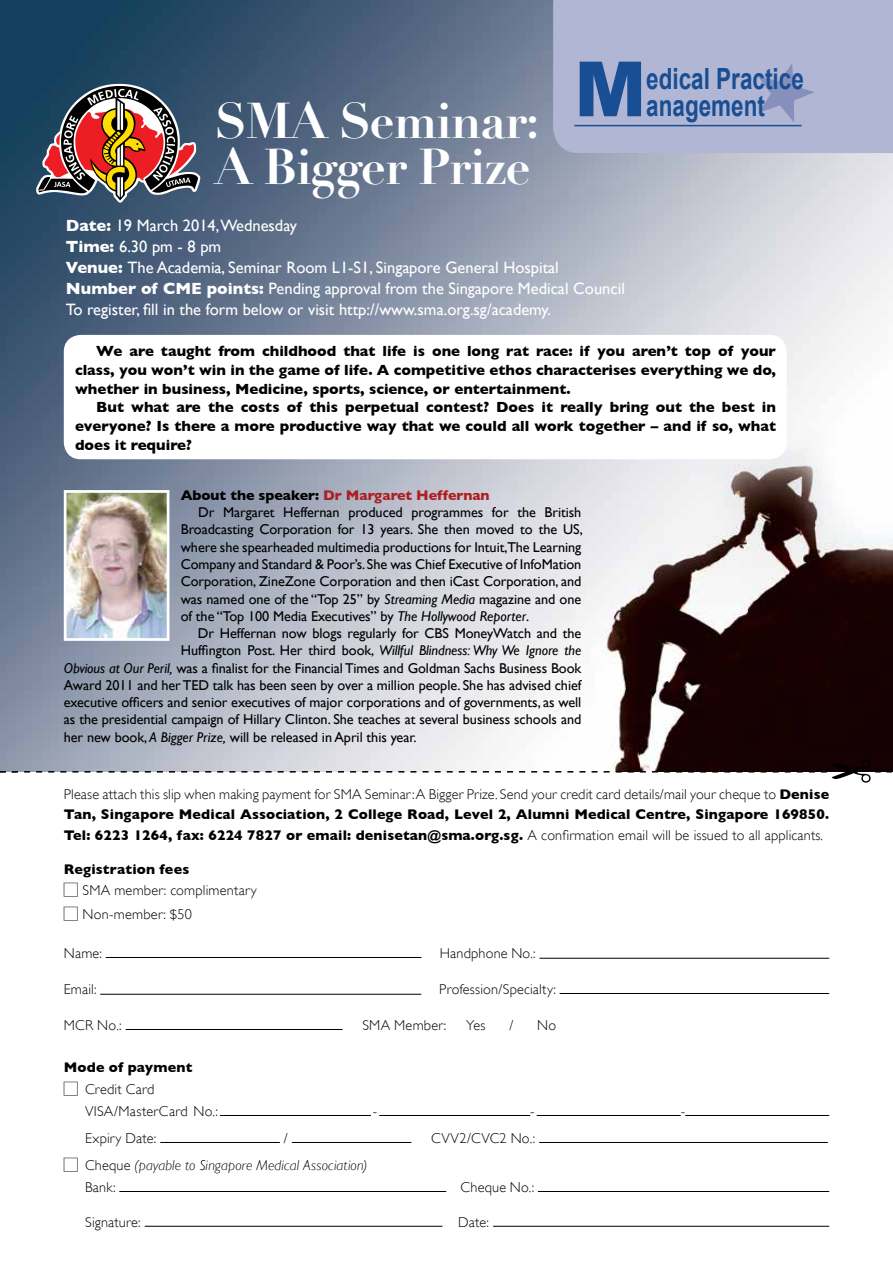
<style>
.page{position:relative;width:893px;height:1263px;background:#fff}
.page>*{position:absolute;margin:0;border:0;box-sizing:border-box;transform-origin:0 0}
.t1{font:900 76.35px "Arial";color:#174e94}
.t2{font:49.5px/46.5px "Didot LH Bold Os F";letter-spacing:-.025em;color:#fff}
.t3{font:700 29.25px/27px "Arial";color:#174e94;scale:.77 1}
.t4{font:16.5px/21px "Gill Sans";color:#fff}
.t5{font:700 15px/18.8px "Gill Sans";color:#000;text-align:justify}
.t6{font:14.25px "Gill Sans";letter-spacing:-.005em;color:#000}
.t7{font:300 14.25px/19.5px "Gill Sans";letter-spacing:.01em;color:#000}
.t8{font:700 14.25px/22px "Gill Sans";letter-spacing:.01em;color:#000}
.t9{font:italic 14.25px "Gill Sans";letter-spacing:-.005em;color:#000}
.t10{font:italic 300 14.25px/22px "Gill Sans";letter-spacing:.01em;color:#000}
.t11{font:700 14.25px "Gill Sans";letter-spacing:-.005em;color:#ac1f23}
.t12{font:300 14.25px "Gill Sans";letter-spacing:.03em;color:#000}
.s1{font-weight:700}
.s2{color:#000}
.s3{font-style:italic}
.s4{font-style:normal}
.s5{font-weight:300}
.s6{font-family:"Apple Gothic";font-weight:400}
.s7{font-family:"Apple Gothic";font-weight:400;font-style:normal}
</style>
<div class="page">
<hr style="left:106px;top:957px;width:315px;height:1px;background:#000">
<hr style="left:539px;top:958px;width:290px;height:1px;background:#000">
<hr style="left:100px;top:994px;width:321px;height:1px;background:#000">
<hr style="left:560px;top:993px;width:269px;height:1px;background:#000">
<hr style="left:126px;top:1029px;width:217px;height:1px;background:#000">
<img style="left:0;top:0;width:893px;height:759px">
<svg style="left:36px;top:84px;width:164px;height:119px;background:#745956"></svg>
<div style="left:553px;top:0;width:340px;height:153px;background:#b1b6d4"></div>
<svg style="left:757px;top:63px;width:58px;height:60px;background:#a2a9cc"></svg>
<hr style="left:574px;top:125px;width:227px;height:1px;background:#174e94">
<img style="left:68px;top:494px;width:97px;height:143px">
<div style="left:64px;top:490px;width:105px;height:151px;border:3px solid #fff"></div>
<div style="left:64px;top:335px;width:723px;height:124px;background:#fff;border-radius:17px"></div>
<hr style="left:220px;top:1115px;width:151px;height:1px;background:#000">
<hr style="left:379px;top:1115px;width:151px;height:1px;background:#000">
<hr style="left:537px;top:1115px;width:144px;height:1px;background:#000">
<hr style="left:685px;top:1115px;width:144px;height:1px;background:#000">
<hr style="left:160px;top:1142px;width:120px;height:1px;background:#000">
<hr style="left:292px;top:1142px;width:119px;height:1px;background:#000">
<hr style="left:539px;top:1142px;width:289px;height:1px;background:#000">
<hr style="left:119px;top:1191px;width:327px;height:1px;background:#000">
<hr style="left:538px;top:1191px;width:291px;height:1px;background:#000">
<hr style="left:145px;top:1226px;width:297px;height:1px;background:#000">
<hr style="left:493px;top:1226px;width:336px;height:1px;background:#000">
<svg style="left:0;top:759px;width:893px;height:24px"></svg>
<h2 class="t2" style="left:215px;top:98px;width:326px">SMA Seminar:<br>A Bigger Prize</h2>
<h1 class="t1" style="left:574px;top:47px;width:74px">M</h1>
<h3 class="t3" style="left:646px;top:65px;width:206px">edical Practice anagement</h3>
<p class="t4" style="left:66px;top:214px;width:560px"><span class="s1">Date:</span> 19 March 2014,Wednesday<br><span class="s1">Time:</span> 6.30 pm - 8 pm<br><span class="s1">Venue:</span> The Academia, Seminar Room L1-S1, Singapore General Hospital <span class="s1">Number of CME points:</span> Pending approval from the Singapore Medical Council To register, fill in the form below or visit http://www.sma.org.sg/academy.</p>
<p class="t5" style="left:75px;top:342px;width:702px;text-indent:21px">We are taught from childhood that life is one long rat race: if you aren’t top of your class, you won’t win in the game of life. A competitive ethos characterises everything we do, whether in business, Medicine, sports, science, or entertainment.</p>
<p class="t5" style="left:75px;top:398px;width:702px;text-indent:21px">But what are the costs of this perpetual contest? Does it really bring out the best in everyone? Is there a more productive way that we could all work together – and if so, what does it require?</p>
<p class="t11" style="left:181px;top:487px;width:310px"><span class="s2">About the speaker:</span> Dr Margaret Heffernan</p>
<p class="t6" style="left:198px;top:504px;width:385px">Dr Margaret Heffernan produced programmes for the British</p>
<p class="t6" style="left:181px;top:521px;width:403px">Broadcasting Corporation for 13 years. She then moved to the US,</p>
<p class="t6" style="left:181px;top:538px;width:402px">where she spearheaded multimedia productions for Intuit,The Learning</p>
<p class="t6" style="left:181px;top:556px;width:402px">Company and Standard &amp; Poor’s. She was Chief Executive of InfoMation</p>
<p class="t6" style="left:181px;top:573px;width:402px">Corporation, ZineZone Corporation and then iCast Corporation, and</p>
<p class="t6" style="left:181px;top:590px;width:402px">was named one of the “Top 25” by <span class="s3">Streaming Media</span> magazine and one</p>
<p class="t6" style="left:181px;top:607px;width:350px">of the “Top 100 Media Executives” by <span class="s3">The Hollywood Reporter</span>.</p>
<p class="t6" style="left:198px;top:625px;width:385px">Dr Heffernan now blogs regularly for CBS MoneyWatch and the</p>
<p class="t9" style="left:181px;top:642px;width:402px"><span class="s4">Huffington Post. Her third book,</span> Willful Blindness: Why We Ignore the</p>
<p class="t6" style="left:64px;top:659px;width:519px"><span class="s3">Obvious at Our Peril,</span> was a finalist for the Financial Times and Goldman Sachs Business Book</p>
<p class="t6" style="left:64px;top:677px;width:519px">Award 2011 and her TED talk has been seen by over a million people. She has advised chief</p>
<p class="t6" style="left:64px;top:694px;width:519px">executive officers and senior executives of major corporations and of governments, as well</p>
<p class="t6" style="left:64px;top:711px;width:519px">as the presidential campaign of Hillary Clinton. She teaches at several business schools and</p>
<p class="t6" style="left:64px;top:728px;width:354px">her new book, <span class="s3">A Bigger Prize,</span> will be released in April this year.</p>
<p class="t7" style="left:64px;top:785px;width:767px">Please attach this slip when making payment for SMA Seminar: A Bigger Prize. Send your credit card details/mail your cheque to <span class="s1">Denise<br>Tan, Singapore Medical Association, 2 College Road, Level 2, Alumni Medical Centre, Singapore 169850.</span></p>
<p class="t8" style="left:64px;top:824px;width:761px">Tel: 6223 1264, fax: 6224 7827 or email: denisetan@sma.org.sg. <span class="s5">A confirmation email will be issued to all applicants.</span></p>
<p class="t7" style="left:64px;top:858px;width:194px;line-height:21px"><span class="s1">Registration fees<br></span><span class="s6">☐</span> SMA member: complimentary</p>
<p class="t7" style="left:64px;top:904px;width:130px"><span class="s6">☐</span> Non-member: $50</p>
<p class="t7" style="left:64px;top:943px;width:40px">Name:</p>
<p class="t7" style="left:440px;top:943px;width:98px">Handphone No.:</p>
<p class="t7" style="left:64px;top:979px;width:34px">Email:</p>
<p class="t7" style="left:439px;top:979px;width:118px">Profession/Specialty:</p>
<p class="t7" style="left:64px;top:1015px;width:59px">MCR No.:</p>
<p class="t7" style="left:362px;top:1015px;width:86px">SMA Member:</p>
<p class="t7" style="left:466px;top:1015px;width:21px">Yes</p>
<p class="t7" style="left:509px;top:1015px;width:6px">/</p>
<p class="t7" style="left:537px;top:1015px;width:20px">No</p>
<p class="t8" style="left:64px;top:1056px;width:130px">Mode of payment <span class="s6">☐</span> <span class="s5">Credit Card</span></p>
<p class="t7" style="left:85px;top:1101px;width:134px">VISA/MasterCard No.:</p>
<p class="t7" style="left:373px;top:1101px;width:6px">-</p>
<p class="t7" style="left:530px;top:1101px;width:6px">-</p>
<p class="t7" style="left:681px;top:1101px;width:6px">-</p>
<p class="t7" style="left:85px;top:1128px;width:73px">Expiry Date:</p>
<p class="t7" style="left:284px;top:1128px;width:6px">/</p>
<p class="t12" style="left:431px;top:1130px;width:106px">CVV2/CVC2 No.:</p>
<p class="t10" style="left:85px;top:1154px;width:284px;text-indent:-21px"><span class="s7">☐</span> <span class="s4">Cheque</span> (payable to Singapore Medical Association)<br><span class="s4">Bank:</span></p>
<p class="t7" style="left:461px;top:1177px;width:75px">Cheque No.:</p>
<p class="t7" style="left:85px;top:1212px;width:57px">Signature:</p>
<p class="t7" style="left:458px;top:1212px;width:32px">Date:</p>
</div>
